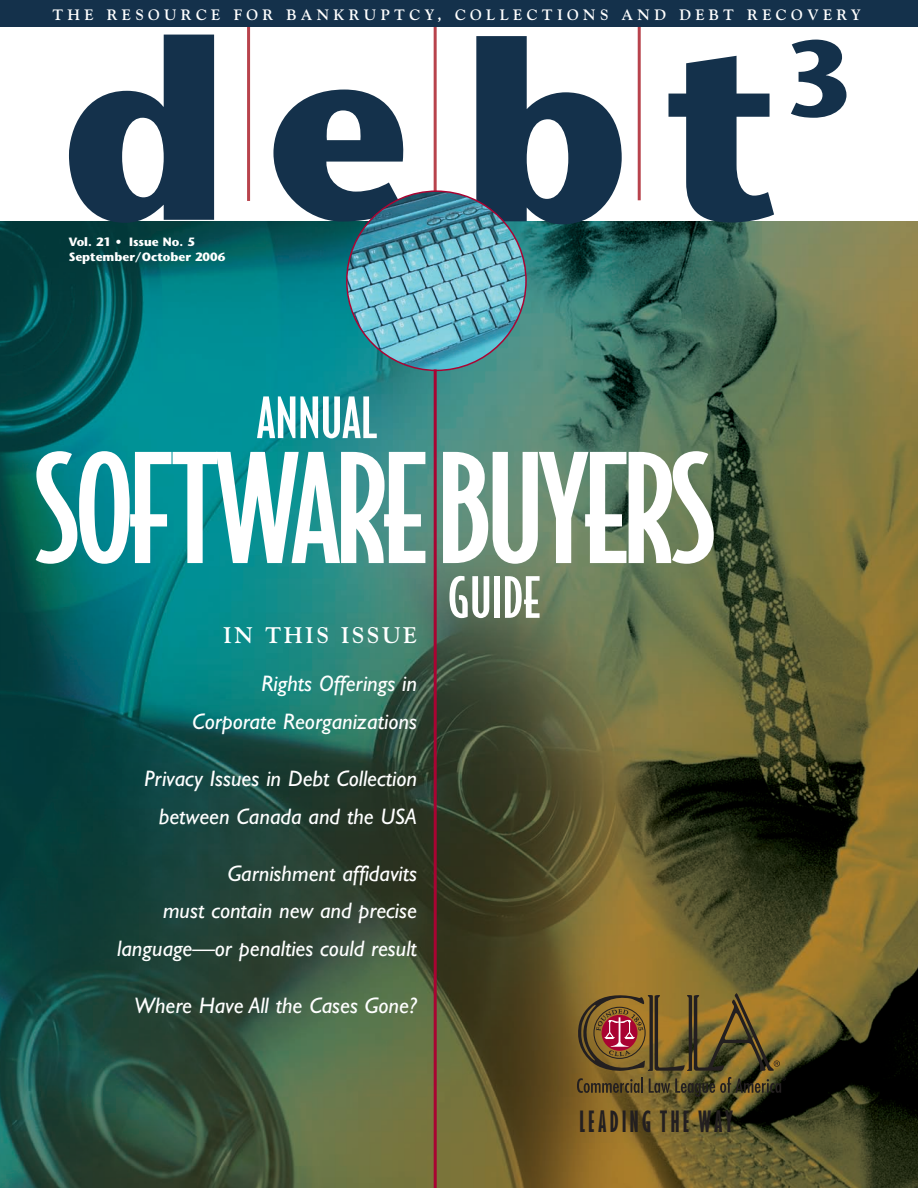
<style>
.page{position:relative;width:918px;height:1188px;background:#fff}
.page>*{position:absolute;margin:0;border:0;box-sizing:border-box;transform-origin:0 0}
.t1{font:700 252px "Stone Sans";color:#14314b}
.t2{font:500 144px "Bodega Sans";letter-spacing:-.04em;color:#fff}
.t3{font:700 108px "Stone Sans";color:#14314b}
.t4{font:500 54px "Bodega Sans";color:#fff}
.t5{font:700 extra-condensed 27px "Gill Sans";letter-spacing:.13em;color:#231f20}
.t6{font:italic 22.5px/37.5px "Gill Sans";color:#fff;text-align:right}
.t7{font:700 22.5px "Goudy";letter-spacing:.11em;color:#fff}
.t8{font:700 15px "Goudy";letter-spacing:.29em;color:#fff}
.t9{font:700 12px/14.4px "Stone Sans";color:#fff}
</style>
<div class="page">
<img style="left:0;top:221px;width:918px;height:967px">
<hr style="left:247px;top:14px;width:3px;height:187px;background:#b8434c">
<hr style="left:434px;top:7px;width:3px;height:193px;background:#b8434c">
<hr style="left:638px;top:8px;width:3px;height:192px;background:#b8434c">
<img style="left:346px;top:190px;width:181px;height:181px">
<hr style="left:434px;top:369px;width:3px;height:819px;background:#a90332">
<div style="left:0;top:0;width:918px;height:27px;background:#14314b"></div>
<svg style="left:577px;top:1077px;width:66px;height:16px"></svg>
<svg style="left:577px;top:993px;width:203px;height:78px;background:#7d5d2c"></svg>
<svg style="left:649px;top:1077px;width:137px;height:20px;background:#504624"></svg>
<p class="t8" style="left:52px;top:9px;width:810px">THE RESOURCE FOR BANKRUPTCY, COLLECTIONS AND DEBT RECOVERY</p>
<h1 class="t1" style="left:61px;top:34px;width:720px">debt</h1>
<h3 class="t3" style="left:784px;top:37px;width:70px">3</h3>
<p class="t9" style="left:69px;top:236px;width:158px">Vol. 21 • Issue No. 5<br>September/October 2006</p>
<h3 class="t4" style="left:257px;top:393px;width:122px">ANNUAL</h3>
<h2 class="t2" style="left:33px;top:443px;width:685px">SOFTWARE BUYERS</h2>
<p class="t7" style="left:223px;top:626px;width:195px">IN THIS ISSUE</p>
<p class="t6" style="left:192px;top:668px;width:226px">Rights Offerings in<br>Corporate Reorganizations</p>
<p class="t6" style="left:144px;top:762px;width:274px">Privacy Issues in Debt Collection between Canada and the USA</p>
<p class="t6" style="left:117px;top:857px;width:301px">Garnishment affidavits<br>must contain new and precise language—or penalties could result</p>
<p class="t6" style="left:134px;top:989px;width:284px">Where Have All the Cases Gone?</p>
<h3 class="t4" style="left:448px;top:573px;width:94px">GUIDE</h3>
<p class="t5" style="left:580px;top:1111px;width:155px">LEADING THE WAY</p>
</div>
